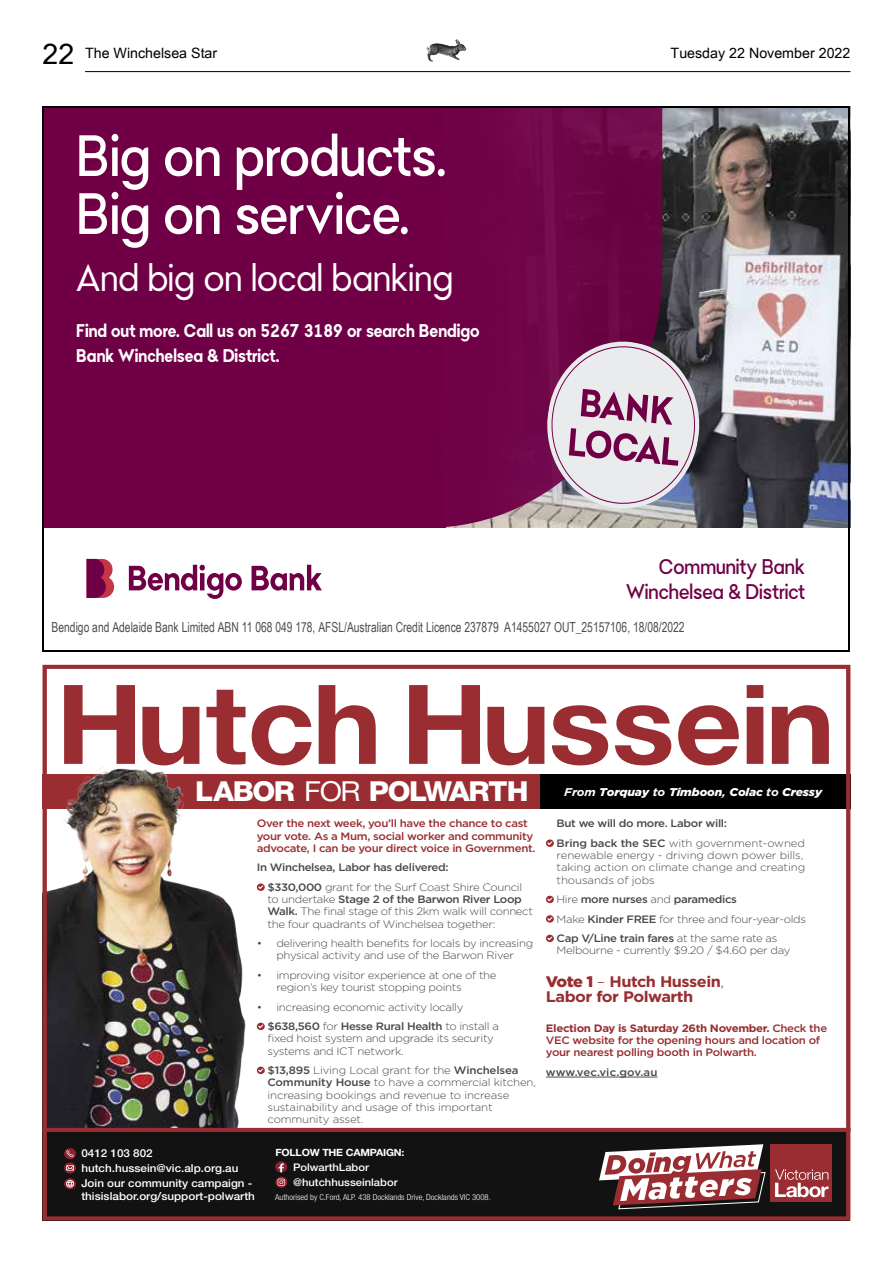
<style>
.page{position:relative;width:893px;height:1263px;background:#fff}
.page>*{position:absolute;margin:0;border:0;box-sizing:border-box;transform-origin:0 0}
.t1{font:500 56.55px/57.9px "Bendigo Sans";color:#fff;scale:.91 1}
.t2{font:37.2px "Bendigo Sans";color:#fff;scale:.91 1}
.t3{font:800 27.6px "Helvetica Neue";letter-spacing:-.04em;color:#fff;scale:1.07 1}
.t4{font:500 20.7px/24.9px "Bendigo Sans";color:#700046;text-align:right;scale:.91 1}
.t5{font:700 18px/24.9px "Bendigo Sans";color:#fff;scale:.91 1}
.t6{font:700 15.3px/15.3px "Gotham";letter-spacing:-.03em;color:#992d31;scale:1.07 1}
.t7{font:14.25px "Arial";color:#000}
.t8{font:13.8px "Arial Narrow";color:rgb(0 0 0/.7);scale:.91 1}
.t9{font:italic 900 11.25px "Gotham";letter-spacing:-.01em;color:#fff;scale:1.07 1}
.t10{font:500 10.95px/15.1px "Helvetica Neue";color:#fff;scale:1.07 1}
.t11{font:300 10.65px/12.3px "Gotham";letter-spacing:-.03em;color:#484848;scale:1.07 1}
.t12{font:500 10.65px/12.3px "Gotham";letter-spacing:-.03em;color:#992d31;scale:1.07 1}
.t13{font:500 10.65px/19.5px "Gotham";letter-spacing:-.03em;color:#484848;scale:1.07 1}
.t14{font:300 10.65px/12.3px "Gotham";letter-spacing:-.01em;color:#484848;scale:1.07 1}
.t15{font:500 10.65px "Gotham";letter-spacing:.01em;color:#484848;scale:1.07 1}
.t16{font:500 10.5px "Helvetica Neue";color:#fff;scale:1.07 1}
.t17{font:700 10.05px "Helvetica Neue";letter-spacing:-.02em;color:#fff;scale:1.07 1}
.t18{font:300 condensed 8.1px "Helvetica Neue";color:#fff;scale:1.07 1}
.s1{font-size:28.5px}
.s2{font-weight:400}
.s3{font-weight:300}
.s4{font-weight:500}
.s5{font-weight:700}
.s6{font-weight:900}
</style>
<div class="page">
<hr style="left:85px;top:71px;width:765px;height:1px;background:#000">
<img style="left:426px;top:39px;width:40px;height:23px">
<img style="left:662px;top:108px;width:187px;height:420px">
<div style="left:43px;top:108px;width:619px;height:420px;background:#700046"></div>
<img style="left:446px;top:108px;width:148px;height:420px">
<svg style="left:252px;top:565px;width:70px;height:26px"></svg>
<svg style="left:87px;top:559px;width:27px;height:39px"></svg>
<svg style="left:129px;top:565px;width:113px;height:34px"></svg>
<svg style="left:544px;top:338px;width:159px;height:174px;background:#b9a2b4"></svg>
<hr style="left:42px;top:106px;width:808px;height:2px;background:#000">
<hr style="left:42px;top:650px;width:808px;height:1px;background:#000">
<hr style="left:42px;top:106px;width:1px;height:545px;background:#000">
<hr style="left:849px;top:106px;width:1px;height:545px;background:#000">
<div style="left:43px;top:774px;width:497px;height:35px;background:#992d31"></div>
<img style="left:48px;top:765px;width:200px;height:363px">
<div style="left:43px;top:1128px;width:807px;height:92px;background:#131212"></div>
<svg style="left:275px;top:1161px;width:12px;height:11px"></svg>
<svg style="left:275px;top:1177px;width:12px;height:11px"></svg>
<svg style="left:278px;top:1179px;width:7px;height:7px"></svg>
<svg style="left:64px;top:1148px;width:12px;height:11px"></svg>
<svg style="left:66px;top:1150px;width:8px;height:7px"></svg>
<svg style="left:64px;top:1162px;width:12px;height:11px"></svg>
<svg style="left:66px;top:1165px;width:8px;height:5px"></svg>
<svg style="left:67px;top:1166px;width:6px;height:4px"></svg>
<svg style="left:64px;top:1178px;width:12px;height:11px"></svg>
<svg style="left:67px;top:1181px;width:6px;height:6px"></svg>
<div style="left:770px;top:1144px;width:62px;height:58px;background:#992d31"></div>
<svg style="left:775px;top:1169px;width:53px;height:28px"></svg>
<svg style="left:599px;top:1144px;width:167px;height:66px"></svg>
<svg style="left:409px;top:685px;width:420px;height:80px"></svg>
<svg style="left:64px;top:685px;width:312px;height:80px"></svg>
<div style="left:540px;top:774px;width:310px;height:35px;background:#000"></div>
<svg style="left:257px;top:883px;width:8px;height:8px"></svg>
<svg style="left:258px;top:885px;width:5px;height:4px"></svg>
<svg style="left:257px;top:1023px;width:8px;height:7px"></svg>
<svg style="left:258px;top:1024px;width:5px;height:4px"></svg>
<svg style="left:257px;top:1067px;width:8px;height:7px"></svg>
<svg style="left:258px;top:1068px;width:5px;height:4px"></svg>
<hr style="left:546px;top:1077px;width:111px;height:1px;background:#484848">
<svg style="left:546px;top:839px;width:8px;height:8px"></svg>
<svg style="left:547px;top:841px;width:5px;height:4px"></svg>
<svg style="left:546px;top:896px;width:8px;height:7px"></svg>
<svg style="left:547px;top:897px;width:5px;height:4px"></svg>
<svg style="left:546px;top:915px;width:8px;height:8px"></svg>
<svg style="left:547px;top:917px;width:5px;height:4px"></svg>
<svg style="left:546px;top:935px;width:8px;height:7px"></svg>
<svg style="left:547px;top:936px;width:5px;height:4px"></svg>
<hr style="left:43px;top:1128px;width:807px;height:4px;background:#992d31">
<div style="left:43px;top:665px;width:807px;height:555px;border:4px solid #992d31"></div>
<h3 class="t7" style="left:43px;top:45px;width:176px"><span class="s1">22</span> The Winchelsea Star</h3>
<h3 class="t7" style="left:671px;top:45px;width:181px">Tuesday 22 November 2022</h3>
<h1 class="t1" style="left:76px;top:126px;width:408px">Big on products.<br>Big on service.</h1>
<h2 class="t2" style="left:76px;top:255px;width:416px">And big on local banking</h2>
<h3 class="t5" style="left:76px;top:318px;width:445px">Find out more. Call us on 5267 3189 or search Bendigo<br>Bank Winchelsea &amp; District.</h3>
<h3 class="t4" style="left:626px;top:554px;width:198px">Community Bank<br>Winchelsea &amp; District</h3>
<p class="t8" style="left:52px;top:617px;width:697px">Bendigo and Adelaide Bank Limited ABN 11 068 049 178, AFSL/Australian Credit Licence 237879 A1455027 OUT_25157106, 18/08/2022</p>
<h3 class="t3" style="left:195px;top:775px;width:313px">LABOR <span class="s2">FOR</span> POLWARTH</h3>
<p class="t12" style="left:257px;top:817px;width:262px">Over the next week, you’ll have the chance to cast your vote. As a Mum, social worker and community advocate, I can be your direct voice in Government.</p>
<p class="t13" style="left:267px;top:858px;width:240px;text-indent:-11px">In Winchelsea, Labor has delivered:<br>$330,000 <span class="s3">grant for the Surf Coast Shire Council</span></p>
<p class="t11" style="left:267px;top:893px;width:250px">to undertake <span class="s4">Stage 2 of the Barwon River Loop<br>Walk.</span> The final stage of this 2km walk will connect the four quadrants of Winchelsea together:</p>
<p class="t11" style="left:257px;top:937px;width:260px;text-align:center">• delivering health benefits for locals by increasing physical activity and use of the Barwon River</p>
<p class="t11" style="left:276px;top:969px;width:207px;text-indent:-20px">• improving visitor experience at one of the region’s key tourist stopping points</p>
<p class="t11" style="left:267px;top:997px;width:218px;line-height:19.5px;text-indent:-11px">• increasing economic activity locally <span class="s4">$638,560</span> for <span class="s4">Hesse Rural Health</span> to install a</p>
<p class="t11" style="left:267px;top:1032px;width:213px">fixed hoist system and upgrade its security systems and ICT network.</p>
<p class="t11" style="left:267px;top:1064px;width:252px"><span class="s4">$13,895</span> Living Local grant for the <span class="s4">Winchelsea Community House</span> to have a commercial kitchen, increasing bookings and revenue to increase sustainability and usage of this important community asset.</p>
<p class="t17" style="left:275px;top:1146px;width:122px">FOLLOW THE CAMPAIGN:</p>
<p class="t16" style="left:293px;top:1176px;width:99px">@hutchhusseinlabor</p>
<p class="t10" style="left:81px;top:1145px;width:161px">0412 103 802 hutch.hussein@vic.alp.org.au<br>Join our community campaign -</p>
<p class="t10" style="left:81px;top:1188px;width:164px">thisislabor.org/support-polwarth</p>
<p class="t18" style="left:275px;top:1193px;width:203px">Authorised by C.Ford, ALP. 438 Docklands Drive, Docklands VIC 3008.</p>
<p class="t16" style="left:293px;top:1161px;width:73px">PolwarthLabor</p>
<p class="t9" style="left:564px;top:784px;width:243px"><span class="s5">From</span> Torquay <span class="s5">to</span> Timboon<span class="s5">,</span> Colac <span class="s5">to</span> Cressy</p>
<p class="t13" style="left:557px;top:814px;width:234px">But we will do more. Labor will:<br>Bring back the SEC <span class="s3">with government-owned</span></p>
<p class="t14" style="left:557px;top:849px;width:234px">renewable energy - driving down power bills, taking action on climate change and creating thousands of jobs</p>
<p class="t11" style="left:557px;top:889px;width:235px;line-height:19.5px">Hire <span class="s4">more nurses</span> and <span class="s4">paramedics<br></span>Make <span class="s4">Kinder FREE</span> for three and four-year-olds<br><span class="s4">Cap V/Line train fares</span> at the same rate as</p>
<p class="t11" style="left:557px;top:944px;width:220px">Melbourne - currently $9.20 / $4.60 per day</p>
<h3 class="t6" style="left:546px;top:974px;width:168px"><span class="s6">Vote 1</span> <span class="s3">–</span> Hutch Hussein<span class="s3">,<br></span>Labor for Polwarth</h3>
<p class="t12" style="left:546px;top:1022px;width:264px"><span class="s5">Election Day is Saturday 26th November.</span> Check the<br>VEC website for the opening hours and location of your nearest polling booth in Polwarth.</p>
<p class="t15" style="left:546px;top:1065px;width:106px">www.vec.vic.gov.au</p>
</div>
